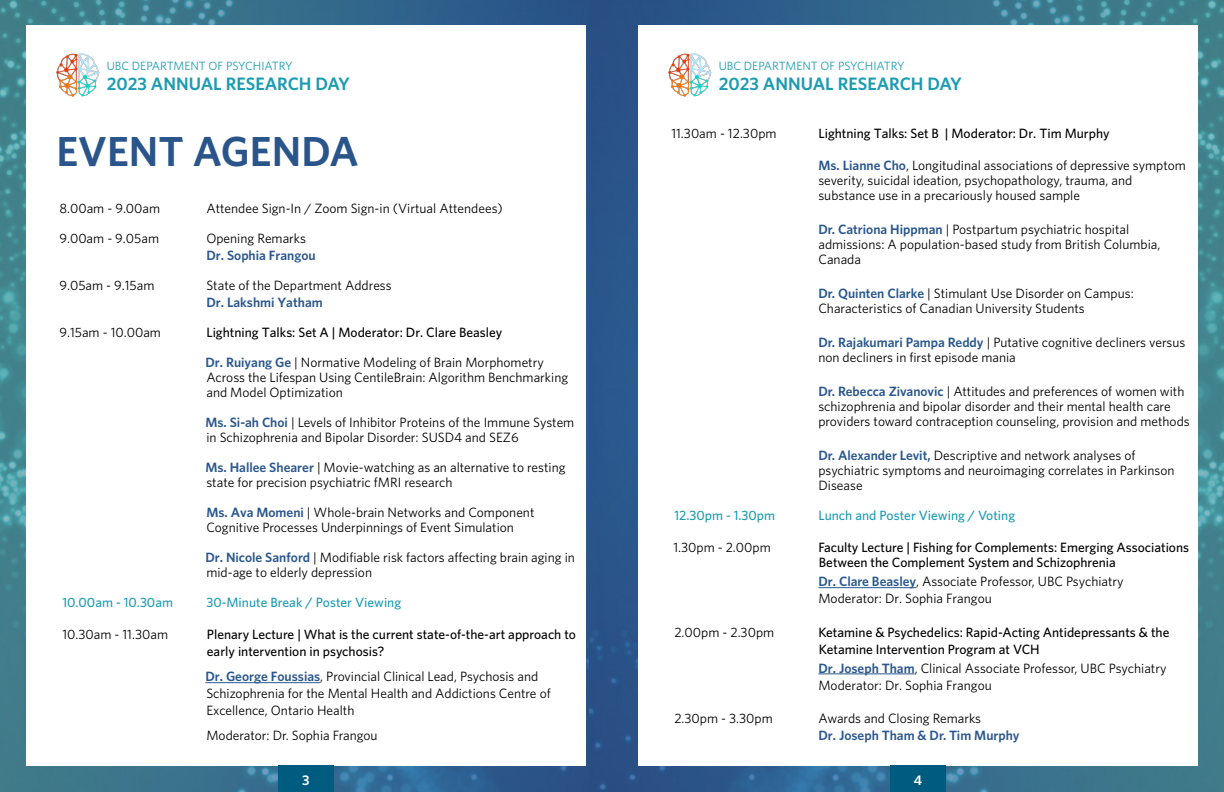
<style>
.page{position:relative;width:1224px;height:792px;background:#fff}
.page>*{position:absolute;margin:0;border:0;box-sizing:border-box;transform-origin:0 0}
.t1{font:600 42px "Whitney";color:#2a558a}
.t2{font:600 18px "Whitney";color:#1c9cb2}
.t3{font:600 14px "Whitney";color:#fff}
.t4{font:13.5px/15px "Whitney";color:#000}
.t5{font:500 13.5px/17px "Whitney";color:#000}
.t6{font:500 13.5px "Whitney";color:#1c9cb2}
.t7{font:600 13.5px "Whitney";color:#2a578e}
.t8{font:12px "Whitney";color:#1c9cb2}
.s1{font-weight:600;color:#2a578e}
.s2{color:#000101}
</style>
<div class="page">
<img style="left:0;top:0;width:590px;height:792px">
<div style="left:26px;top:25px;width:560px;height:741px;background:#fff"></div>
<hr style="left:205px;top:682px;width:115px;height:1px;background:#2a578e">
<img style="left:590px;top:0;width:634px;height:792px">
<div style="left:638px;top:25px;width:560px;height:741px;background:#fff"></div>
<hr style="left:818px;top:587px;width:98px;height:1px;background:#2a578e">
<hr style="left:818px;top:674px;width:97px;height:1px;background:#2a578e">
<img style="left:56px;top:53px;width:44px;height:44px">
<div style="left:278px;top:766px;width:56px;height:26px;background:#005b80"></div>
<img style="left:668px;top:53px;width:44px;height:44px">
<div style="left:890px;top:766px;width:56px;height:26px;background:#005b80"></div>
<p class="t8" style="left:107px;top:58px;width:187px">UBC DEPARTMENT OF PSYCHIATRY</p>
<h2 class="t2" style="left:107px;top:71px;width:245px">2023 ANNUAL RESEARCH DAY</h2>
<h1 class="t1" style="left:56px;top:124px;width:304px">EVENT AGENDA</h1>
<p class="t4" style="left:59px;top:201px;width:102px">8.00am - 9.00am</p>
<p class="t4" style="left:206px;top:201px;width:298px">Attendee Sign-In / Zoom Sign-in (Virtual Attendees)</p>
<p class="t4" style="left:59px;top:231px;width:101px">9.00am - 9.05am</p>
<p class="t4" style="left:206px;top:231px;width:101px">Opening Remarks</p>
<p class="t7" style="left:206px;top:247px;width:111px">Dr. Sophia Frangou</p>
<p class="t4" style="left:59px;top:278px;width:97px">9.05am - 9.15am</p>
<p class="t4" style="left:206px;top:278px;width:187px">State of the Department Address</p>
<p class="t7" style="left:206px;top:294px;width:118px">Dr. Lakshmi Yatham</p>
<p class="t4" style="left:59px;top:325px;width:103px">9.15am - 10.00am</p>
<p class="t5" style="left:206px;top:324px;width:297px">Lightning Talks: Set A | Moderator: Dr. Clare Beasley</p>
<p class="t4" style="left:205px;top:355px;width:364px"><span class="s1">Dr. Ruiyang Ge</span> <span class="s2">|</span> Normative Modeling of Brain Morphometry<br>Across the Lifespan Using CentileBrain: Algorithm Benchmarking and Model Optimization</p>
<p class="t4" style="left:205px;top:415px;width:370px"><span class="s1">Ms. Si-ah Choi</span> | Levels of Inhibitor Proteins of the Immune System in Schizophrenia and Bipolar Disorder: SUSD4 and SEZ6</p>
<p class="t4" style="left:205px;top:460px;width:362px"><span class="s1">Ms. Hallee Shearer</span> | Movie-watching as an alternative to resting state for precision psychiatric fMRI research</p>
<p class="t4" style="left:206px;top:505px;width:330px"><span class="s1">Ms. Ava Momeni</span> | Whole-brain Networks and Component<br>Cognitive Processes Underpinnings of Event Simulation</p>
<p class="t4" style="left:205px;top:550px;width:371px"><span class="s1">Dr. Nicole Sanford</span> | Modifiable risk factors affecting brain aging in mid-age to elderly depression</p>
<p class="t6" style="left:62px;top:594px;width:112px">10.00am - 10.30am</p>
<p class="t6" style="left:206px;top:594px;width:196px">30-Minute Break / Poster Viewing</p>
<p class="t4" style="left:62px;top:627px;width:107px">10.30am - 11.30am</p>
<p class="t5" style="left:207px;top:626px;width:371px">Plenary Lecture | What is the current state-of-the-art approach to early intervention in psychosis?</p>
<p class="t4" style="left:205px;top:668px;width:347px;line-height:17px"><span class="s1">Dr. George Foussias</span>, Provincial Clinical Lead, Psychosis and<br>Schizophrenia for the Mental Health and Addictions Centre of<br>Excellence, Ontario Health</p>
<p class="t4" style="left:206px;top:728px;width:173px">Moderator: Dr. Sophia Frangou</p>
<p class="t3" style="left:302px;top:771px;width:9px">3</p>
<p class="t8" style="left:719px;top:58px;width:187px">UBC DEPARTMENT OF PSYCHIATRY</p>
<h2 class="t2" style="left:719px;top:71px;width:245px">2023 ANNUAL RESEARCH DAY</h2>
<p class="t4" style="left:671px;top:126px;width:107px">11.30am - 12.30pm</p>
<p class="t5" style="left:818px;top:125px;width:293px">Lightning Talks: Set B | Moderator: Dr. Tim Murphy</p>
<p class="t4" style="left:818px;top:158px;width:369px"><span class="s1">Ms. Lianne Cho</span>, Longitudinal associations of depressive symptom severity, suicidal ideation, psychopathology, trauma, and substance use in a precariously housed sample</p>
<p class="t4" style="left:818px;top:222px;width:343px"><span class="s1">Dr. Catriona Hippman</span> | Postpartum psychiatric hospital admissions: A population-based study from British Columbia,<br>Canada</p>
<p class="t4" style="left:818px;top:286px;width:317px"><span class="s1">Dr. Quinten Clarke</span> | Stimulant Use Disorder on Campus:<br>Characteristics of Canadian University Students</p>
<p class="t4" style="left:818px;top:335px;width:369px"><span class="s1">Dr. Rajakumari Pampa Reddy</span> | Putative cognitive decliners versus non decliners in first episode mania</p>
<p class="t4" style="left:818px;top:384px;width:373px"><span class="s1">Dr. Rebecca Zivanovic</span> | Attitudes and preferences of women with schizophrenia and bipolar disorder and their mental health care providers toward contraception counseling, provision and methods</p>
<p class="t4" style="left:818px;top:448px;width:358px"><span class="s1">Dr. Alexander Levit,</span> Descriptive and network analyses of psychiatric symptoms and neuroimaging correlates in Parkinson<br>Disease</p>
<p class="t6" style="left:674px;top:507px;width:102px">12.30pm - 1.30pm</p>
<p class="t6" style="left:818px;top:507px;width:198px">Lunch and Poster Viewing / Voting</p>
<p class="t4" style="left:673px;top:540px;width:99px">1.30pm - 2.00pm</p>
<p class="t5" style="left:818px;top:540px;width:372px;line-height:15px">Faculty Lecture | Fishing for Complements: Emerging Associations<br>Between the Complement System and Schizophrenia</p>
<p class="t4" style="left:818px;top:573px;width:307px;line-height:17px"><span class="s1">Dr. Clare Beasley</span>, Associate Professor, UBC Psychiatry<br><span class="s2">Moderator</span>: Dr. Sophia Frangou</p>
<p class="t4" style="left:674px;top:624px;width:101px">2.00pm - 2.30pm</p>
<p class="t5" style="left:818px;top:623px;width:353px">Ketamine &amp; Psychedelics: Rapid-Acting Antidepressants &amp; the<br>Ketamine Intervention Program at VCH</p>
<p class="t4" style="left:818px;top:659px;width:350px;line-height:17px"><span class="s1">Dr. Joseph Tham</span>, Clinical Associate Professor, UBC Psychiatry<br><span class="s2">Moderator</span>: Dr. Sophia Frangou</p>
<p class="t4" style="left:674px;top:710px;width:100px">2.30pm - 3.30pm</p>
<p class="t4" style="left:818px;top:710px;width:164px">Awards and Closing Remarks</p>
<p class="t7" style="left:818px;top:726px;width:203px">Dr. Joseph Tham &amp; Dr. Tim Murphy</p>
<p class="t3" style="left:914px;top:771px;width:10px">4</p>
</div>
